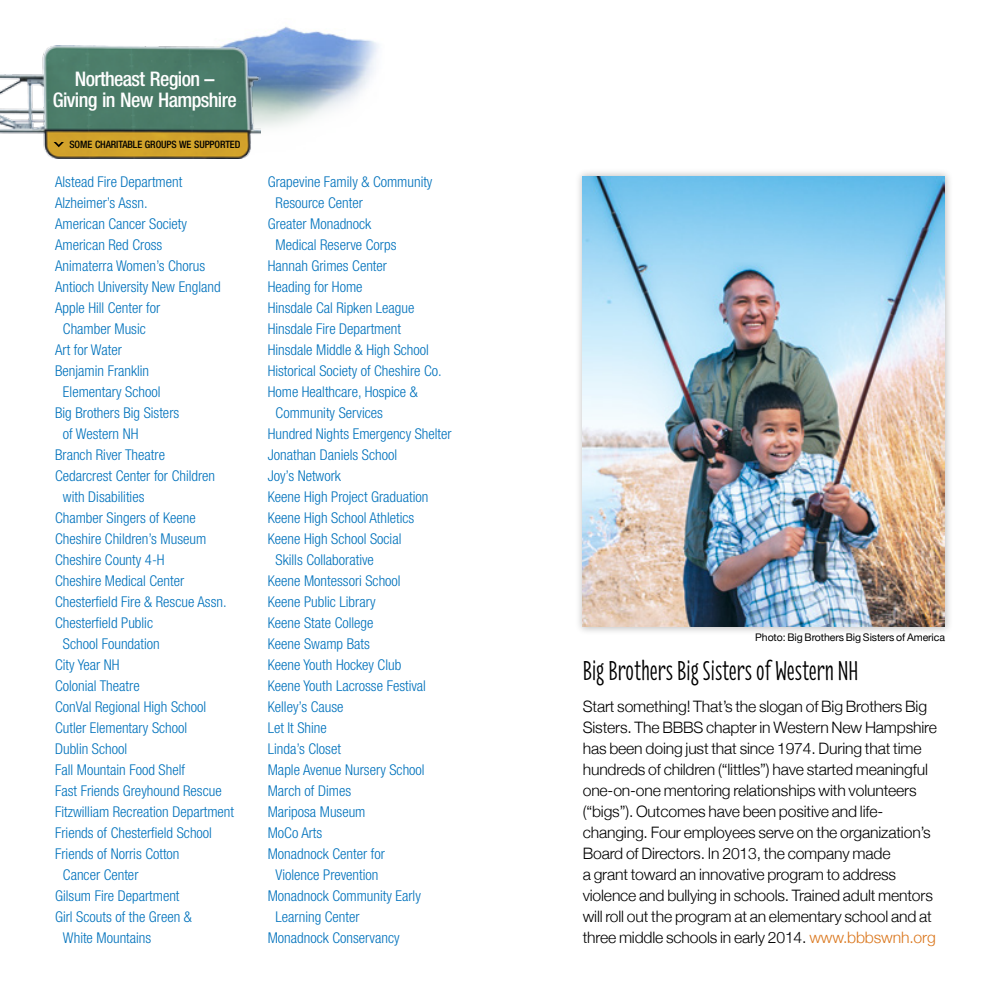
<style>
.page{position:relative;width:1008px;height:1008px;background:#fff}
.page>*{position:absolute;margin:0;border:0;box-sizing:border-box;transform-origin:0 0}
.t1{font:28px "Florence";color:#000}
.t2{font:500 condensed 20.12px/21px "Helvetica Neue";letter-spacing:-.03em;color:#fff;text-align:center}
.t3{font:300 15.75px/21px "Helvetica Neue";letter-spacing:-.01em;color:#000}
.t4{font:300 condensed 14.88px "Helvetica Neue";color:#0072bc}
.t5{font:10.5px "Helvetica Neue";letter-spacing:-.01em;color:#000}
.t6{font:500 condensed 10.15px "Helvetica Neue";letter-spacing:-.01em;color:#000}
.s1{color:#da761c}
</style>
<div class="page">
<img style="left:205px;top:26px;width:174px;height:133px">
<img style="left:0;top:46px;width:260px;height:112px">
<svg style="left:54px;top:142px;width:10px;height:5px"></svg>
<div style="left:574px;top:168px;width:380px;height:467px;background:#000;opacity:.25"></div>
<img style="left:583px;top:176px;width:362px;height:451px">
<h2 class="t2" style="left:53px;top:68px;width:185px">Northeast Region –<br>Giving in New Hampshire</h2>
<p class="t6" style="left:69px;top:138px;width:172px">SOME CHARITABLE GROUPS WE SUPPORTED</p>
<p class="t4" style="left:55px;top:173px;width:129px">Alstead Fire Department</p>
<p class="t4" style="left:55px;top:194px;width:94px">Alzheimer’s Assn.</p>
<p class="t4" style="left:55px;top:215px;width:133px">American Cancer Society</p>
<p class="t4" style="left:55px;top:236px;width:109px">American Red Cross</p>
<p class="t4" style="left:55px;top:257px;width:152px">Animaterra Women’s Chorus</p>
<p class="t4" style="left:55px;top:278px;width:167px">Antioch University New England</p>
<p class="t4" style="left:55px;top:299px;width:107px">Apple Hill Center for</p>
<p class="t4" style="left:63px;top:320px;width:84px">Chamber Music</p>
<p class="t4" style="left:55px;top:341px;width:68px">Art for Water</p>
<p class="t4" style="left:55px;top:362px;width:96px">Benjamin Franklin</p>
<p class="t4" style="left:63px;top:383px;width:99px">Elementary School</p>
<p class="t4" style="left:55px;top:404px;width:126px">Big Brothers Big Sisters</p>
<p class="t4" style="left:63px;top:425px;width:77px">of Western NH</p>
<p class="t4" style="left:55px;top:446px;width:111px">Branch River Theatre</p>
<p class="t4" style="left:55px;top:467px;width:162px">Cedarcrest Center for Children</p>
<p class="t4" style="left:63px;top:488px;width:83px">with Disabilities</p>
<p class="t4" style="left:55px;top:509px;width:142px">Chamber Singers of Keene</p>
<p class="t4" style="left:55px;top:530px;width:153px">Cheshire Children’s Museum</p>
<p class="t4" style="left:55px;top:551px;width:111px">Cheshire County 4-H</p>
<p class="t4" style="left:55px;top:572px;width:131px">Cheshire Medical Center</p>
<p class="t4" style="left:55px;top:593px;width:173px">Chesterfield Fire &amp; Rescue Assn.</p>
<p class="t4" style="left:55px;top:614px;width:99px">Chesterfield Public</p>
<p class="t4" style="left:63px;top:635px;width:98px">School Foundation</p>
<p class="t4" style="left:55px;top:656px;width:66px">City Year NH</p>
<p class="t4" style="left:55px;top:677px;width:86px">Colonial Theatre</p>
<p class="t4" style="left:55px;top:698px;width:153px">ConVal Regional High School</p>
<p class="t4" style="left:55px;top:719px;width:134px">Cutler Elementary School</p>
<p class="t4" style="left:55px;top:740px;width:74px">Dublin School</p>
<p class="t4" style="left:55px;top:761px;width:131px">Fall Mountain Food Shelf</p>
<p class="t4" style="left:55px;top:782px;width:168px">Fast Friends Greyhound Rescue</p>
<p class="t4" style="left:55px;top:803px;width:181px">Fitzwilliam Recreation Department</p>
<p class="t4" style="left:55px;top:824px;width:158px">Friends of Chesterfield School</p>
<p class="t4" style="left:55px;top:845px;width:126px">Friends of Norris Cotton</p>
<p class="t4" style="left:63px;top:866px;width:77px">Cancer Center</p>
<p class="t4" style="left:55px;top:887px;width:126px">Gilsum Fire Department</p>
<p class="t4" style="left:55px;top:908px;width:138px">Girl Scouts of the Green &amp;</p>
<p class="t4" style="left:63px;top:929px;width:90px">White Mountains</p>
<p class="t4" style="left:268px;top:173px;width:166px">Grapevine Family &amp; Community</p>
<p class="t4" style="left:276px;top:194px;width:89px">Resource Center</p>
<p class="t4" style="left:268px;top:215px;width:105px">Greater Monadnock</p>
<p class="t4" style="left:276px;top:236px;width:122px">Medical Reserve Corps</p>
<p class="t4" style="left:268px;top:257px;width:121px">Hannah Grimes Center</p>
<p class="t4" style="left:268px;top:278px;width:96px">Heading for Home</p>
<p class="t4" style="left:268px;top:299px;width:148px">Hinsdale Cal Ripken League</p>
<p class="t4" style="left:268px;top:320px;width:135px">Hinsdale Fire Department</p>
<p class="t4" style="left:268px;top:341px;width:163px">Hinsdale Middle &amp; High School</p>
<p class="t4" style="left:268px;top:362px;width:175px">Historical Society of Cheshire Co.</p>
<p class="t4" style="left:268px;top:383px;width:152px">Home Healthcare, Hospice &amp;</p>
<p class="t4" style="left:276px;top:404px;width:109px">Community Services</p>
<p class="t4" style="left:268px;top:425px;width:185px">Hundred Nights Emergency Shelter</p>
<p class="t4" style="left:268px;top:446px;width:131px">Jonathan Daniels School</p>
<p class="t4" style="left:268px;top:467px;width:75px">Joy’s Network</p>
<p class="t4" style="left:268px;top:488px;width:162px">Keene High Project Graduation</p>
<p class="t4" style="left:268px;top:509px;width:148px">Keene High School Athletics</p>
<p class="t4" style="left:268px;top:530px;width:135px">Keene High School Social</p>
<p class="t4" style="left:276px;top:551px;width:100px">Skills Collaborative</p>
<p class="t4" style="left:268px;top:572px;width:134px">Keene Montessori School</p>
<p class="t4" style="left:268px;top:593px;width:109px">Keene Public Library</p>
<p class="t4" style="left:268px;top:614px;width:107px">Keene State College</p>
<p class="t4" style="left:268px;top:635px;width:104px">Keene Swamp Bats</p>
<p class="t4" style="left:268px;top:656px;width:135px">Keene Youth Hockey Club</p>
<p class="t4" style="left:268px;top:677px;width:160px">Keene Youth Lacrosse Festival</p>
<p class="t4" style="left:268px;top:698px;width:77px">Kelley’s Cause</p>
<p class="t4" style="left:268px;top:719px;width:61px">Let It Shine</p>
<p class="t4" style="left:268px;top:740px;width:75px">Linda’s Closet</p>
<p class="t4" style="left:268px;top:761px;width:158px">Maple Avenue Nursery School</p>
<p class="t4" style="left:268px;top:782px;width:85px">March of Dimes</p>
<p class="t4" style="left:268px;top:803px;width:99px">Mariposa Museum</p>
<p class="t4" style="left:268px;top:824px;width:56px">MoCo Arts</p>
<p class="t4" style="left:268px;top:845px;width:119px">Monadnock Center for</p>
<p class="t4" style="left:276px;top:866px;width:104px">Violence Prevention</p>
<p class="t4" style="left:268px;top:887px;width:155px">Monadnock Community Early</p>
<p class="t4" style="left:276px;top:908px;width:85px">Learning Center</p>
<p class="t4" style="left:268px;top:929px;width:133px">Monadnock Conservancy</p>
<p class="t5" style="left:755px;top:629px;width:191px">Photo: Big Brothers Big Sisters of America</p>
<h1 class="t1" style="left:583px;top:648px;width:277px">Big Brothers Big Sisters of Western NH</h1>
<p class="t3" style="left:583px;top:695px;width:356px">Start something! That’s the slogan of Big Brothers Big Sisters. The BBBS chapter in Western New Hampshire has been doing just that since 1974. During that time hundreds of children (“littles”) have started meaningful one-on-one mentoring relationships with volunteers (“bigs”). Outcomes have been positive and life&shy;changing. Four employees serve on the organization’s Board of Directors. In 2013, the company made<br>a grant toward an innovative program to address violence and bullying in schools. Trained adult mentors will roll out the program at an elementary school and at three middle schools in early 2014. <span class="s1">www.bbbswnh.org</span></p>
</div>
